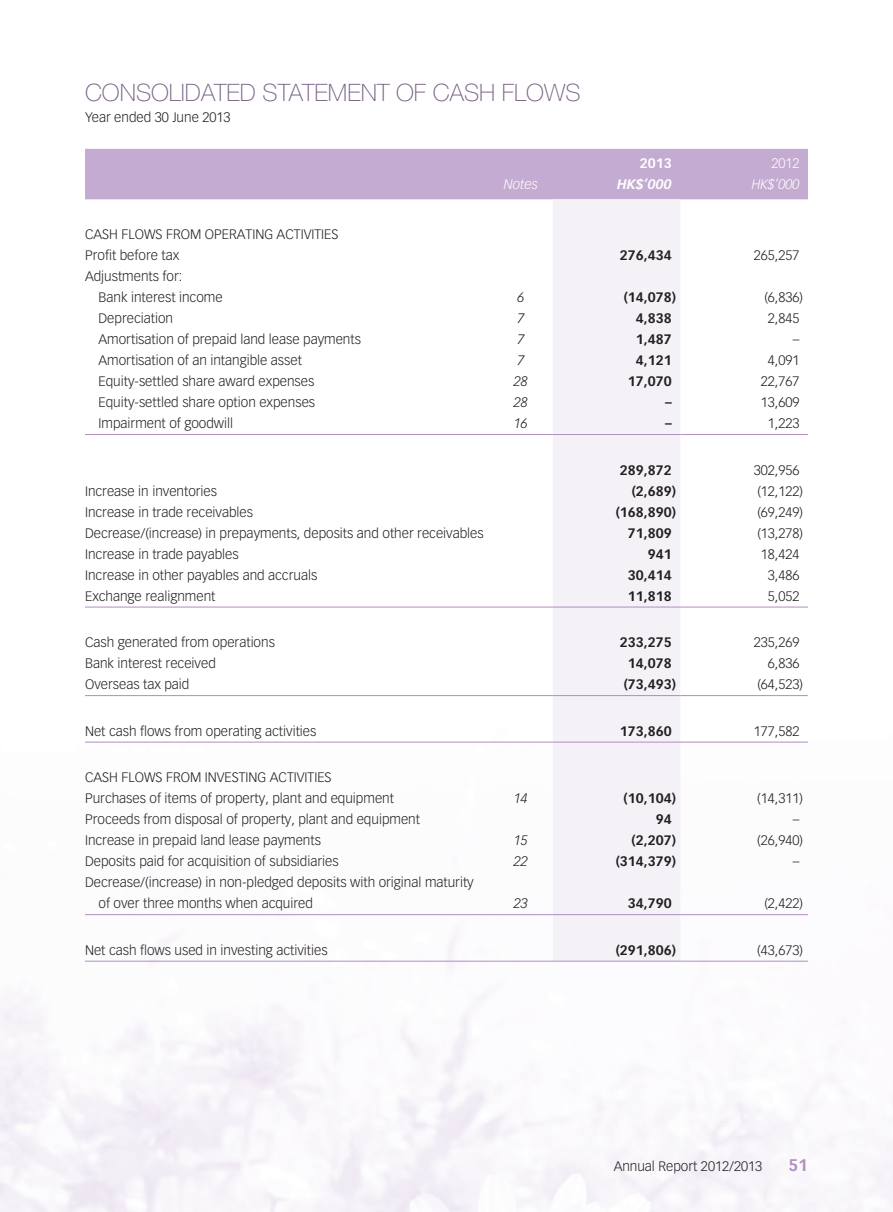
<style>
.page{position:relative;width:893px;height:1212px;background:#fff}
.page>*{position:absolute;margin:0;border:0;box-sizing:border-box;transform-origin:0 0}
.t1{font:100 24px "Helvetica Neue LT Std";color:#776084}
.t2{font:700 16.5px "Vectora LT Std";color:#b18ec1}
.t3{font:300 13.5px/21px "Vectora LT Std";color:#231f20}
.t4{font:700 13.5px "Vectora LT Std";color:#231f20}
.t5{font:italic 300 13.5px "Vectora LT Std";color:#231f20}
.t6{font:italic 300 13.5px "Vectora LT Std";color:#fff}
.t7{font:italic 700 13.5px "Vectora LT Std";color:#fff}
.t8{font:700 13.5px "Vectora LT Std";color:#fff}
.t9{font:300 13.5px "Vectora LT Std";color:#fff}
</style>
<div class="page">
<div style="left:85px;top:149px;width:723px;height:50px;background:#c4abd1"></div>
<div style="left:553px;top:199px;width:127px;height:762px;background:#f4f1f7"></div>
<hr style="left:85px;top:434px;width:404px;height:1px;background:#b18ec1">
<hr style="left:489px;top:434px;width:64px;height:1px;background:#b18ec1">
<hr style="left:553px;top:434px;width:127px;height:1px;background:#b18ec1">
<hr style="left:680px;top:434px;width:128px;height:1px;background:#b18ec1">
<hr style="left:85px;top:607px;width:404px;height:1px;background:#b18ec1">
<hr style="left:489px;top:607px;width:64px;height:1px;background:#b18ec1">
<hr style="left:553px;top:607px;width:127px;height:1px;background:#b18ec1">
<hr style="left:680px;top:607px;width:128px;height:1px;background:#b18ec1">
<hr style="left:85px;top:695px;width:404px;height:1px;background:#b18ec1">
<hr style="left:489px;top:695px;width:64px;height:1px;background:#b18ec1">
<hr style="left:553px;top:695px;width:127px;height:1px;background:#b18ec1">
<hr style="left:680px;top:695px;width:128px;height:1px;background:#b18ec1">
<hr style="left:85px;top:742px;width:404px;height:1px;background:#b18ec1">
<hr style="left:489px;top:742px;width:64px;height:1px;background:#b18ec1">
<hr style="left:553px;top:742px;width:127px;height:1px;background:#b18ec1">
<hr style="left:680px;top:742px;width:128px;height:1px;background:#b18ec1">
<hr style="left:85px;top:914px;width:404px;height:1px;background:#b18ec1">
<hr style="left:489px;top:914px;width:64px;height:1px;background:#b18ec1">
<hr style="left:553px;top:914px;width:127px;height:1px;background:#b18ec1">
<hr style="left:680px;top:914px;width:128px;height:1px;background:#b18ec1">
<hr style="left:85px;top:961px;width:404px;height:1px;background:#b18ec1">
<hr style="left:489px;top:961px;width:64px;height:1px;background:#b18ec1">
<hr style="left:553px;top:961px;width:127px;height:1px;background:#b18ec1">
<hr style="left:680px;top:961px;width:128px;height:1px;background:#b18ec1">
<h1 class="t1" style="left:85px;top:78px;width:497px">CONSOLIDATED STATEMENT OF CASH FLOWS</h1>
<p class="t3" style="left:85px;top:107px;width:147px">Year ended 30 June 2013</p>
<p class="t8" style="left:640px;top:155px;width:33px">2013</p>
<p class="t9" style="left:771px;top:155px;width:30px">2012</p>
<p class="t3" style="left:85px;top:224px;width:255px">CASH FLOWS FROM OPERATING ACTIVITIES<br>Profit before tax</p>
<p class="t3" style="left:99px;top:266px;width:126px;text-indent:-13px">Adjustments for:<br>Bank interest income</p>
<p class="t6" style="left:504px;top:176px;width:36px">Notes</p>
<p class="t7" style="left:617px;top:176px;width:56px">HK$’000</p>
<p class="t6" style="left:752px;top:176px;width:49px">HK$’000</p>
<p class="t4" style="left:620px;top:247px;width:53px">276,434</p>
<p class="t3" style="left:754px;top:245px;width:47px">265,257</p>
<p class="t5" style="left:517px;top:289px;width:8px">6</p>
<p class="t4" style="left:624px;top:289px;width:54px">(14,078)</p>
<p class="t3" style="left:764px;top:287px;width:40px">(6,836)</p>
<p class="t3" style="left:99px;top:308px;width:76px">Depreciation</p>
<p class="t5" style="left:517px;top:310px;width:8px">7</p>
<p class="t4" style="left:636px;top:310px;width:37px">4,838</p>
<p class="t3" style="left:768px;top:308px;width:33px">2,845</p>
<p class="t3" style="left:99px;top:329px;width:264px">Amortisation of prepaid land lease payments</p>
<p class="t5" style="left:517px;top:331px;width:8px">7</p>
<p class="t4" style="left:636px;top:331px;width:37px">1,487</p>
<p class="t3" style="left:793px;top:329px;width:8px">–</p>
<p class="t3" style="left:99px;top:350px;width:205px">Amortisation of an intangible asset</p>
<p class="t5" style="left:517px;top:352px;width:8px">7</p>
<p class="t4" style="left:636px;top:352px;width:37px">4,121</p>
<p class="t3" style="left:768px;top:350px;width:33px">4,091</p>
<p class="t3" style="left:99px;top:371px;width:217px">Equity-settled share award expenses</p>
<p class="t5" style="left:514px;top:373px;width:15px">28</p>
<p class="t4" style="left:628px;top:373px;width:45px">17,070</p>
<p class="t3" style="left:761px;top:371px;width:40px">22,767</p>
<p class="t3" style="left:99px;top:392px;width:218px">Equity-settled share option expenses</p>
<p class="t5" style="left:514px;top:394px;width:15px">28</p>
<p class="t4" style="left:665px;top:394px;width:8px">–</p>
<p class="t3" style="left:761px;top:392px;width:40px">13,609</p>
<p class="t3" style="left:99px;top:413px;width:136px">Impairment of goodwill</p>
<p class="t5" style="left:514px;top:415px;width:15px">16</p>
<p class="t4" style="left:665px;top:415px;width:8px">–</p>
<p class="t3" style="left:768px;top:413px;width:33px">1,223</p>
<p class="t4" style="left:620px;top:462px;width:53px">289,872</p>
<p class="t3" style="left:754px;top:459px;width:47px">302,956</p>
<p class="t3" style="left:85px;top:480px;width:134px">Increase in inventories</p>
<p class="t4" style="left:632px;top:483px;width:46px">(2,689)</p>
<p class="t3" style="left:757px;top:480px;width:47px">(12,122)</p>
<p class="t3" style="left:85px;top:501px;width:170px">Increase in trade receivables</p>
<p class="t4" style="left:616px;top:504px;width:62px">(168,890)</p>
<p class="t3" style="left:757px;top:501px;width:47px">(69,249)</p>
<p class="t3" style="left:85px;top:522px;width:400px">Decrease/(increase) in prepayments, deposits and other receivables</p>
<p class="t4" style="left:628px;top:525px;width:45px">71,809</p>
<p class="t3" style="left:757px;top:522px;width:47px">(13,278)</p>
<p class="t3" style="left:85px;top:543px;width:155px">Increase in trade payables</p>
<p class="t4" style="left:648px;top:546px;width:25px">941</p>
<p class="t3" style="left:761px;top:543px;width:40px">18,424</p>
<p class="t3" style="left:85px;top:564px;width:234px">Increase in other payables and accruals</p>
<p class="t4" style="left:628px;top:567px;width:45px">30,414</p>
<p class="t3" style="left:768px;top:564px;width:33px">3,486</p>
<p class="t3" style="left:85px;top:585px;width:132px">Exchange realignment</p>
<p class="t4" style="left:628px;top:588px;width:45px">11,818</p>
<p class="t3" style="left:768px;top:585px;width:33px">5,052</p>
<p class="t3" style="left:85px;top:632px;width:191px">Cash generated from operations</p>
<p class="t4" style="left:620px;top:634px;width:53px">233,275</p>
<p class="t3" style="left:754px;top:632px;width:47px">235,269</p>
<p class="t3" style="left:85px;top:653px;width:132px">Bank interest received</p>
<p class="t4" style="left:628px;top:655px;width:45px">14,078</p>
<p class="t3" style="left:768px;top:653px;width:33px">6,836</p>
<p class="t3" style="left:85px;top:674px;width:106px">Overseas tax paid</p>
<p class="t4" style="left:624px;top:676px;width:54px">(73,493)</p>
<p class="t3" style="left:757px;top:674px;width:47px">(64,523)</p>
<p class="t3" style="left:85px;top:720px;width:233px">Net cash flows from operating activities</p>
<p class="t4" style="left:620px;top:723px;width:53px">173,860</p>
<p class="t3" style="left:754px;top:720px;width:47px">177,582</p>
<p class="t3" style="left:85px;top:767px;width:310px">CASH FLOWS FROM INVESTING ACTIVITIES<br>Purchases of items of property, plant and equipment</p>
<p class="t5" style="left:514px;top:790px;width:15px">14</p>
<p class="t4" style="left:624px;top:790px;width:54px">(10,104)</p>
<p class="t3" style="left:757px;top:788px;width:47px">(14,311)</p>
<p class="t3" style="left:85px;top:809px;width:336px">Proceeds from disposal of property, plant and equipment</p>
<p class="t4" style="left:656px;top:811px;width:17px">94</p>
<p class="t3" style="left:793px;top:809px;width:8px">–</p>
<p class="t3" style="left:85px;top:830px;width:237px">Increase in prepaid land lease payments</p>
<p class="t5" style="left:514px;top:832px;width:15px">15</p>
<p class="t4" style="left:632px;top:832px;width:46px">(2,207)</p>
<p class="t3" style="left:757px;top:830px;width:47px">(26,940)</p>
<p class="t3" style="left:85px;top:851px;width:255px">Deposits paid for acquisition of subsidiaries</p>
<p class="t5" style="left:514px;top:853px;width:15px">22</p>
<p class="t4" style="left:616px;top:853px;width:62px">(314,379)</p>
<p class="t3" style="left:793px;top:851px;width:8px">–</p>
<p class="t3" style="left:99px;top:872px;width:377px;text-indent:-14px">Decrease/(increase) in non-pledged deposits with original maturity of over three months when acquired</p>
<p class="t5" style="left:514px;top:895px;width:15px">23</p>
<p class="t4" style="left:628px;top:895px;width:45px">34,790</p>
<p class="t3" style="left:764px;top:893px;width:40px">(2,422)</p>
<p class="t3" style="left:85px;top:939px;width:244px">Net cash flows used in investing activities</p>
<p class="t4" style="left:616px;top:942px;width:62px">(291,806)</p>
<p class="t3" style="left:757px;top:939px;width:47px">(43,673)</p>
<p class="t3" style="left:614px;top:1156px;width:150px">Annual Report 2012/2013</p>
<p class="t2" style="left:788px;top:1155px;width:21px">51</p>
</div>
